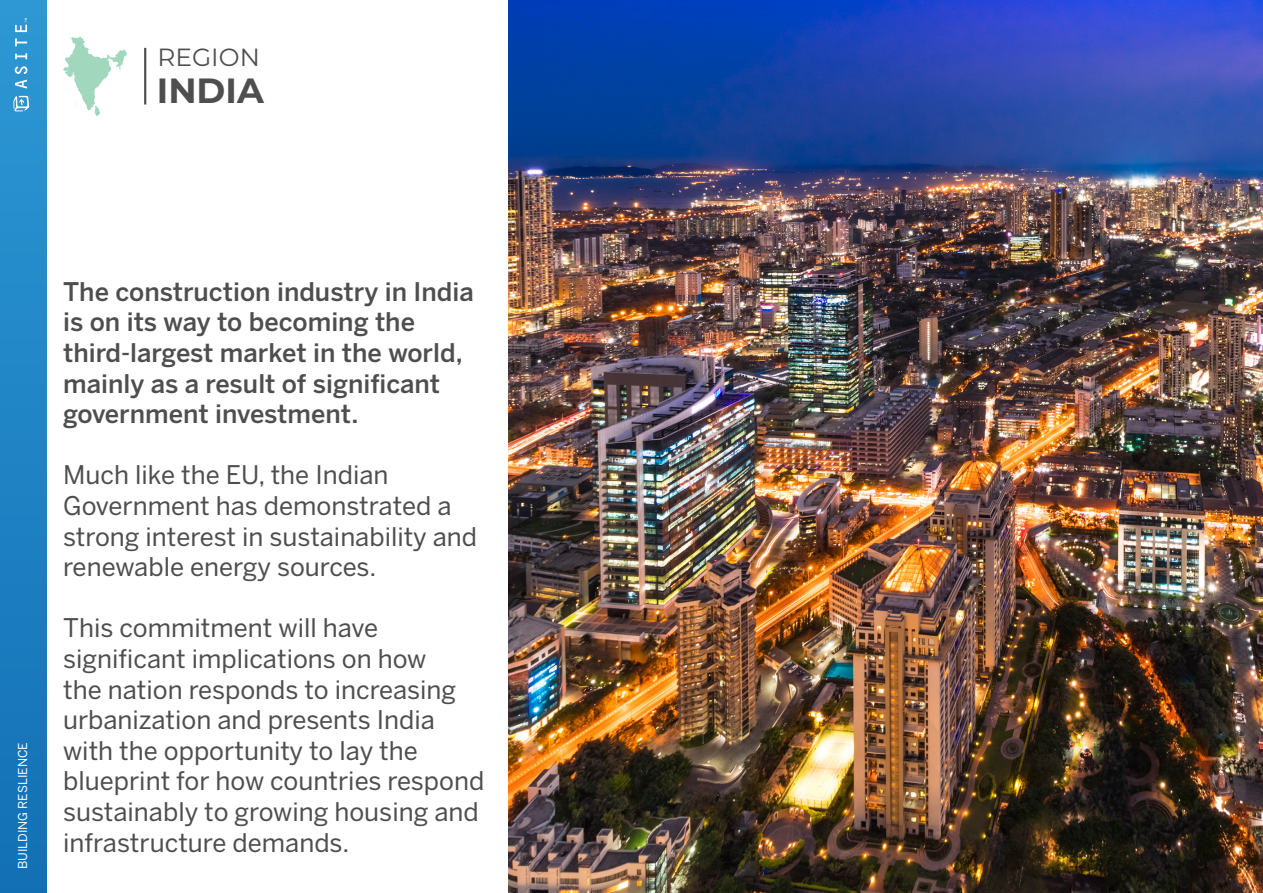
<style>
.page{position:relative;width:1263px;height:893px;background:#fff}
.page>*{position:absolute;margin:0;border:0;box-sizing:border-box;transform-origin:0 0}
.t1{font:700 34.95px "Montserrat";color:#4e4e4e}
.t2{font:25.5px/30.6px "Benton Sans";color:#4e4e4e}
.t3{font:500 25.5px/30.6px "Benton Sans";color:#4e4e4e}
.t4{font:24.9px "Montserrat";color:#4e4e4e}
.t5{font:12.15px "Benton Sans";color:#fff}
.t6{font:700 2.55px "Arial";color:#fff}
</style>
<div class="page">
<hr style="left:144px;top:48px;width:2px;height:57px;background:#4e4e4e">
<img style="left:508px;top:0;width:755px;height:893px">
<svg style="left:63px;top:36px;width:64px;height:80px"></svg>
<div style="left:0;top:0;width:46px;height:893px;background:linear-gradient(to bottom,#2d98d4,#126fb4)"></div>
<svg style="left:15px;top:80px;width:12px;height:9px"></svg>
<svg style="left:15px;top:66px;width:12px;height:8px"></svg>
<svg style="left:15px;top:53px;width:12px;height:6px"></svg>
<svg style="left:15px;top:38px;width:12px;height:8px"></svg>
<svg style="left:15px;top:25px;width:12px;height:7px"></svg>
<svg style="left:13px;top:96px;width:16px;height:15px"></svg>
<p class="t6" style="left:24px;top:22px;width:5px;rotate:-90deg">TM</p>
<p class="t4" style="left:158px;top:40px;width:104px">REGION</p>
<h1 class="t1" style="left:157px;top:65px;width:108px">INDIA</h1>
<p class="t5" style="left:15px;top:869px;width:128px;rotate:-90deg">BUILDING RESLIENCE</p>
<p class="t3" style="left:63px;top:276px;width:412px">The construction industry in India is on its way to becoming the third-largest market in the world, mainly as a result of significant government investment.</p>
<p class="t2" style="left:63px;top:460px;width:415px">Much like the EU, the Indian<br>Government has demonstrated a strong interest in sustainability and renewable energy sources.</p>
<p class="t2" style="left:63px;top:613px;width:423px">This commitment will have significant implications on how<br>the nation responds to increasing urbanization and presents India with the opportunity to lay the blueprint for how countries respond sustainably to growing housing and infrastructure demands.</p>
</div>
